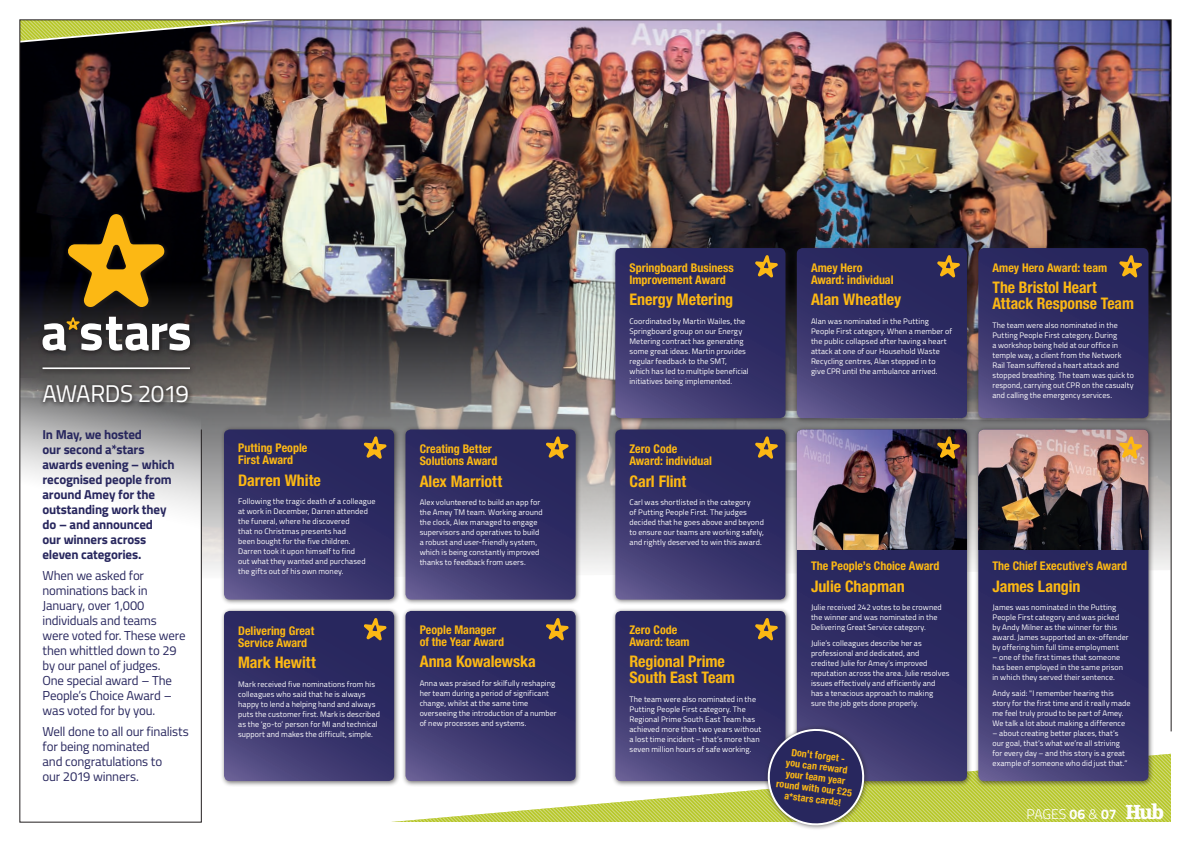
<style>
.page{position:relative;width:1191px;height:842px;background:#fff}
.page>*{position:absolute;margin:0;border:0;box-sizing:border-box;transform-origin:0 0}
.t1{font:24.2px "Titillium";letter-spacing:-.035em;color:#fff}
.t2{font:700 condensed 16px/16px "Helvetica Neue LT Pro";letter-spacing:-.005em;color:#fcb814}
.t3{font:300 14px "Titillium";letter-spacing:-.01em;color:#fff}
.t4{font:13px/15px "Titillium";letter-spacing:-.015em;color:#28275e}
.t5{font:700 13px/15px "Titillium";letter-spacing:-.015em;color:#28275e}
.t6{font:700 condensed 12px/12px "Helvetica Neue LT Pro";color:#fcb814}
.t7{font:700 condensed 10px/11px "Helvetica Neue LT Pro";color:#fcb814;text-align:center}
.t8{font:8px/10px "Titillium";letter-spacing:.01em;color:#fff}
.s1{font-weight:700}
.s2{font-family:"FS Clerkenwell";font-weight:700;font-size:22.8px}
</style>
<div class="page">
<img style="left:19px;top:19px;width:1152px;height:804px">
<div style="left:792px;top:425px;width:180px;height:361px;background:#231f20;opacity:.6"></div>
<svg style="left:797px;top:550px;width:170px;height:231px;background:#2f2d64"></svg>
<div style="left:974px;top:425px;width:179px;height:361px;background:#231f20;opacity:.6"></div>
<svg style="left:978px;top:550px;width:170px;height:231px;background:#343168"></svg>
<img style="left:978px;top:429px;width:170px;height:121px">
<img style="left:797px;top:429px;width:170px;height:121px">
<svg style="left:937px;top:436px;width:23px;height:23px"></svg>
<svg style="left:1119px;top:436px;width:23px;height:23px"></svg>
<div style="left:764px;top:725px;width:105px;height:106px;background:#231f20;opacity:.6"></div>
<svg style="left:615px;top:611px;width:253px;height:216px;background:#545272"></svg>
<h3 class="t6" style="left:629px;top:261px;width:106px">Springboard Business<br>Improvement Award</h3>
<h2 class="t2" style="left:629px;top:292px;width:105px">Energy Metering</h2>
<p class="t8" style="left:629px;top:316px;width:121px">Coordinated by Martin Wailes, the Springboard group on our Energy Metering contract has generating some great ideas. Martin provides regular feedback to the SMT, which has led to multiple beneficial initiatives being implemented.</p>
<h3 class="t6" style="left:811px;top:261px;width:84px">Amey Hero<br>Award: individual</h3>
<h2 class="t2" style="left:811px;top:292px;width:92px">Alan Wheatley</h2>
<p class="t8" style="left:811px;top:316px;width:142px">Alan was nominated in the Putting People First category. When a member of the public collapsed after having a heart attack at one of our Household Waste Recycling centres, Alan stepped in to<br>give CPR until the ambulance arrived.</p>
<h3 class="t6" style="left:992px;top:261px;width:116px">Amey Hero Award: team</h3>
<h2 class="t2" style="left:992px;top:280px;width:143px">The Bristol Heart<br>Attack Response Team</h2>
<p class="t8" style="left:992px;top:320px;width:143px">The team were also nominated in the Putting People First category. During<br>a workshop being held at our office in temple way, a client from the Network Rail Team suffered a heart attack and stopped breathing. The team was quick to respond, carrying out CPR on the casualty</p>
<h1 class="t1" style="left:43px;top:376px;width:148px">AWARDS 2019</h1>
<p class="t8" style="left:992px;top:390px;width:121px">and calling the emergency services.</p>
<h3 class="t5" style="left:43px;top:426px;width:134px">In May, we hosted<br>our second a*stars awards evening – which recognised people from around Amey for the outstanding work they do – and announced our winners across eleven categories.</h3>
<h3 class="t4" style="left:43px;top:567px;width:145px">When we asked for nominations back in<br>January, over 1,000 individuals and teams were voted for. These were then whittled down to 29 by our panel of judges.<br>One special award – The<br>People’s Choice Award – was voted for by you.</h3>
<h3 class="t4" style="left:43px;top:723px;width:148px">Well done to all our finalists for being nominated<br>and congratulations to<br>our 2019 winners.</h3>
<h3 class="t6" style="left:238px;top:442px;width:71px">Putting People<br>First Award</h3>
<h2 class="t2" style="left:238px;top:472px;width:84px">Darren White</h2>
<p class="t8" style="left:238px;top:496px;width:139px">Following the tragic death of a colleague at work in December, Darren attended the funeral, where he discovered<br>that no Christmas presents had<br>been bought for the five children.<br>Darren took it upon himself to find<br>out what they wanted and purchased the gifts out of his own money.</p>
<h3 class="t6" style="left:238px;top:624px;width:78px">Delivering Great<br>Service Award</h3>
<h2 class="t2" style="left:238px;top:654px;width:79px">Mark Hewitt</h2>
<p class="t8" style="left:238px;top:679px;width:143px">Mark received five nominations from his colleagues who said that he is always happy to lend a helping hand and always puts the customer first. Mark is described as the ‘go-to’ person for MI and technical support and makes the difficult, simple.</p>
<h3 class="t6" style="left:420px;top:443px;width:79px">Creating Better<br>Solutions Award</h3>
<h2 class="t2" style="left:420px;top:473px;width:84px">Alex Marriott</h2>
<p class="t8" style="left:420px;top:497px;width:124px">Alex volunteered to build an app for the Amey TM team. Working around the clock, Alex managed to engage supervisors and operatives to build a robust and user-friendly system, which is being constantly improved thanks to feedback from users.</p>
<h3 class="t6" style="left:420px;top:623px;width:86px">People Manager of the Year Award</h3>
<h2 class="t2" style="left:420px;top:653px;width:118px">Anna Kowalewska</h2>
<p class="t8" style="left:420px;top:678px;width:138px">Anna was praised for skilfully reshaping her team during a period of significant change, whilst at the same time overseeing the introduction of a number of new processes and systems.</p>
<h3 class="t6" style="left:629px;top:443px;width:84px">Zero Code<br>Award: individual</h3>
<h2 class="t2" style="left:629px;top:473px;width:58px">Carl Flint</h2>
<p class="t8" style="left:629px;top:497px;width:136px">Carl was shortlisted in the category<br>of Putting People First. The judges decided that he goes above and beyond to ensure our teams are working safely, and rightly deserved to win this award.</p>
<h3 class="t6" style="left:629px;top:623px;width:62px">Zero Code<br>Award: team</h3>
<h2 class="t2" style="left:629px;top:653px;width:107px">Regional Prime<br>South East Team</h2>
<p class="t8" style="left:629px;top:694px;width:133px">The team were also nominated in the Putting People First category. The Regional Prime South East Team has achieved more than two years without a lost time incident – that’s more than seven million hours of safe working.</p>
<h3 class="t6" style="left:811px;top:559px;width:130px">The People’s Choice Award</h3>
<h2 class="t2" style="left:811px;top:578px;width:95px">Julie Chapman</h2>
<p class="t8" style="left:811px;top:602px;width:132px">Julie received 242 votes to be crowned the winner and was nominated in the<br>Delivering Great Service category.</p>
<p class="t8" style="left:811px;top:637px;width:140px">Julie’s colleagues describe her as professional and dedicated, and<br>credited Julie for Amey’s improved reputation across the area. Julie resolves issues effectively and efficiently and has a tenacious approach to making sure the job gets done properly.</p>
<p class="t7" style="left:781px;top:745px;width:78px;rotate:7deg">Don't forget -<br>you can reward your team year round with our £25 a*stars cards!</p>
<h3 class="t6" style="left:992px;top:559px;width:136px">The Chief Executive’s Award</h3>
<h2 class="t2" style="left:992px;top:578px;width:90px">James Langin</h2>
<p class="t8" style="left:992px;top:602px;width:138px">James was nominated in the Putting People First category and was picked by Andy Milner as the winner for this award. James supported an ex-offender by offering him full time employment</p>
<p class="t8" style="left:992px;top:652px;width:132px">– one of the first times that someone has been employed in the same prison in which they served their sentence.</p>
<p class="t8" style="left:992px;top:687px;width:139px">Andy said: "I remember hearing this story for the first time and it really made me feel truly proud to be part of Amey.<br>We talk a lot about making a difference</p>
<p class="t8" style="left:992px;top:727px;width:136px">– about creating better places, that’s our goal, that’s what we’re all striving for every day – and this story is a great example of someone who did just that.”</p>
<h3 class="t3" style="left:1026px;top:804px;width:139px">PAGES <span class="s1">06</span> &amp; <span class="s1">07</span> <span class="s2">Hub</span></h3>
</div>
